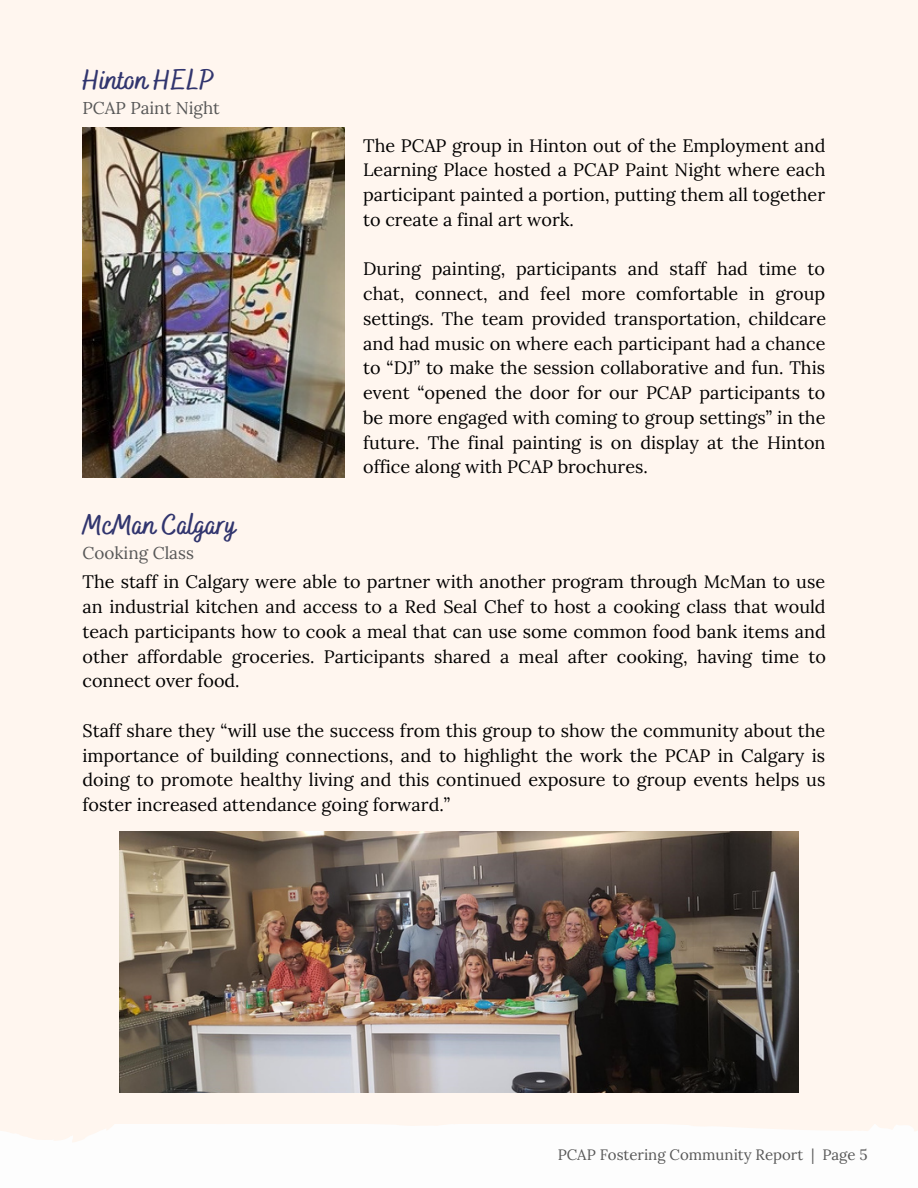
<style>
.page{position:relative;width:918px;height:1188px;background:#fff6ef}
.page>*{position:absolute;margin:0;border:0;box-sizing:border-box;transform-origin:0 0}
.t1{font:700 28.5px "Bakerie Smooth";color:#31356e}
.t2{font:18px/24.8px "Lora";color:#000;text-align:justify}
.t3{font:17.1px "Lora";color:#575757}
.t4{font:15px "Lora";color:#575757}
</style>
<div class="page">
<img style="left:83px;top:127px;width:262px;height:350px">
<img style="left:119px;top:832px;width:680px;height:261px">
<div style="left:0;top:1125px;width:918px;height:63px;background:#fdfdfd"></div>
<p class="t1" style="left:83px;top:63px;width:134px">Hinton HELP</p>
<p class="t3" style="left:83px;top:97px;width:139px">PCAP Paint Night</p>
<p class="t2" style="left:363px;top:133px;width:464px">The PCAP group in Hinton out of the Employment and Learning Place hosted a PCAP Paint Night where each participant painted a portion, putting them all together to create a final art work.</p>
<p class="t2" style="left:363px;top:256px;width:464px">During painting, participants and staff had time to chat, connect, and feel more comfortable in group settings. The team provided transportation, childcare and had music on where each participant had a chance to “DJ” to make the session collaborative and fun. This event “opened the door for our PCAP participants to be more engaged with coming to group settings” in the future. The final painting is on display at the Hinton office along with PCAP brochures.</p>
<p class="t1" style="left:83px;top:508px;width:155px">McMan Calgary</p>
<p class="t3" style="left:83px;top:542px;width:113px">Cooking Class</p>
<p class="t2" style="left:83px;top:569px;width:745px">The staff in Calgary were able to partner with another program through McMan to use an industrial kitchen and access to a Red Seal Chef to host a cooking class that would teach participants how to cook a meal that can use some common food bank items and other affordable groceries. Participants shared a meal after cooking, having time to connect over food.</p>
<p class="t2" style="left:83px;top:718px;width:744px">Staff share they “will use the success from this group to show the community about the importance of building connections, and to highlight the work the PCAP in Calgary is doing to promote healthy living and this continued exposure to group events helps us foster increased attendance going forward.”</p>
<p class="t4" style="left:558px;top:1145px;width:311px">PCAP Fostering Community Report | Page 5</p>
</div>
